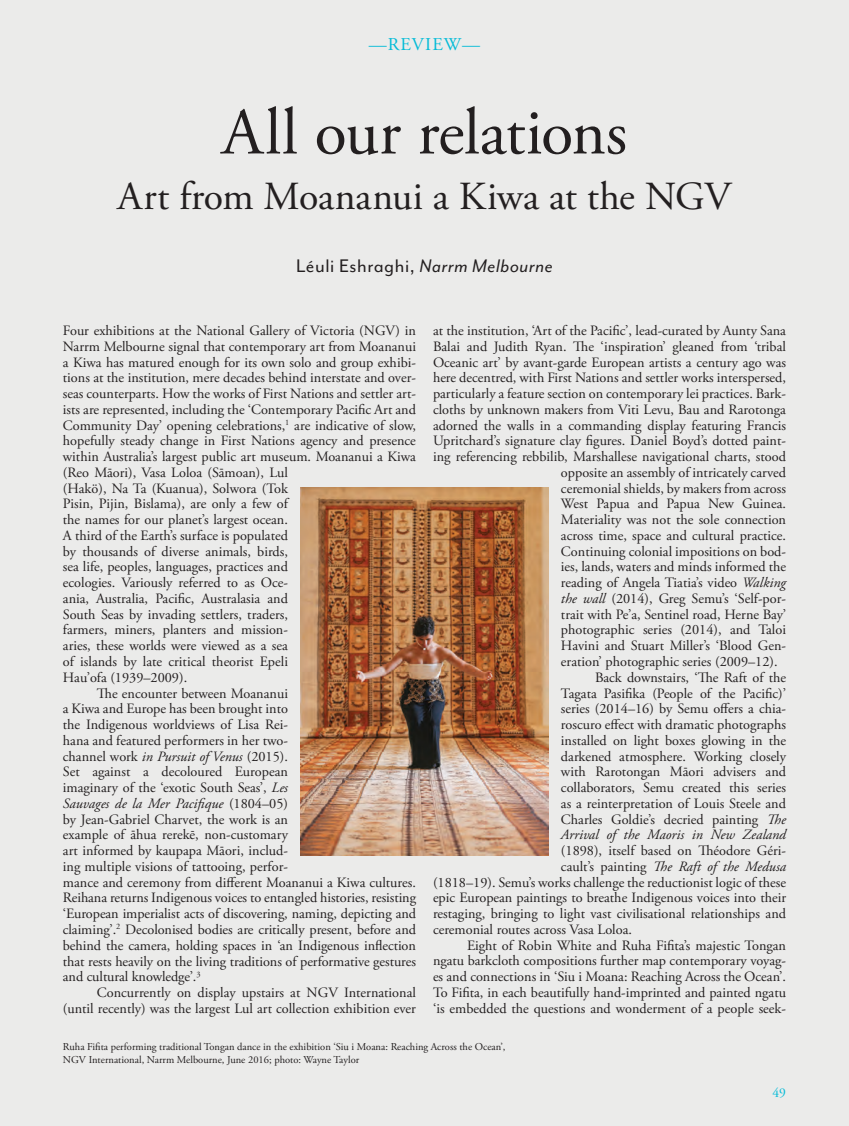
<style>
.page{position:relative;width:849px;height:1126px;background:#fff}
.page>*{position:absolute;margin:0;border:0;box-sizing:border-box;transform-origin:0 0}
.t1{font:66px "Adobe Garamond Pro";letter-spacing:-.01em;color:#231f20}
.t2{font:39.75px "Adobe Garamond Pro";letter-spacing:-.005em;color:#231f20}
.t3{font:21px "Mr Eaves Mod OT";letter-spacing:.025em;color:#231f20}
.t4{font:18px "Adobe Garamond Pro";letter-spacing:.065em;color:#03bbd7}
.t5{font:14.25px "Adobe Garamond Pro";color:#231f20}
.t6{font:italic 14.25px "Adobe Garamond Pro";color:#231f20}
.t7{font:13.5px "Adobe Garamond Pro";color:#03bbd7}
.t8{font:10.5px/12.6px "Adobe Garamond Pro";color:#231f20}
.s1{font-style:italic}
.s2{font-style:normal}
</style>
<div class="page">
<div style="left:0;top:0;width:849px;height:1125px;background:#ebebea"></div>
<img style="left:301px;top:487px;width:247px;height:367px">
<p class="t4" style="left:369px;top:34px;width:113px">—REVIEW—</p>
<h1 class="t1" style="left:222px;top:93px;width:407px">All our relations</h1>
<h2 class="t2" style="left:118px;top:172px;width:615px">Art from Moananui a Kiwa at the NGV</h2>
<h3 class="t3" style="left:296px;top:254px;width:258px">Léuli Eshraghi, <span class="s1">Narrm Melbourne</span></h3>
<p class="t5" style="left:433px;top:322px;width:354px">at the institution, ‘Art of the Pacific’, lead-curated by Aunty Sana</p>
<p class="t5" style="left:433px;top:337px;width:354px">Balai and Judith Ryan. The ‘inspiration’ gleaned from ‘tribal</p>
<p class="t5" style="left:433px;top:353px;width:354px">Oceanic art’ by avant-garde European artists a century ago was</p>
<p class="t5" style="left:433px;top:369px;width:354px">here decentred, with First Nations and settler works interspersed,</p>
<p class="t5" style="left:433px;top:385px;width:354px">particularly a feature section on contemporary lei practices. Bark-</p>
<p class="t5" style="left:433px;top:400px;width:354px">cloths by unknown makers from Viti Levu, Bau and Rarotonga</p>
<p class="t5" style="left:433px;top:416px;width:354px">adorned the walls in a commanding display featuring Francis</p>
<p class="t5" style="left:433px;top:432px;width:354px">Upritchard’s signature clay figures. Daniel Boyd’s dotted paint-</p>
<p class="t5" style="left:433px;top:448px;width:354px">ing referencing rebbilib, Marshallese navigational charts, stood</p>
<p class="t5" style="left:561px;top:463px;width:226px">opposite an assembly of intricately carved</p>
<p class="t5" style="left:561px;top:479px;width:226px">ceremonial shields, by makers from across</p>
<p class="t5" style="left:561px;top:495px;width:226px">West Papua and Papua New Guinea.</p>
<p class="t5" style="left:561px;top:511px;width:226px">Materiality was not the sole connection</p>
<p class="t5" style="left:561px;top:526px;width:226px">across time, space and cultural practice.</p>
<p class="t5" style="left:561px;top:542px;width:226px">Continuing colonial impositions on bod-</p>
<p class="t5" style="left:561px;top:558px;width:226px">ies, lands, waters and minds informed the</p>
<p class="t5" style="left:561px;top:574px;width:227px">reading of Angela Tiatia’s video <span class="s1">Walking</span></p>
<p class="t5" style="left:561px;top:589px;width:227px"><span class="s1">the wall</span> (2014), Greg Semu’s ‘Self-por-</p>
<p class="t5" style="left:561px;top:605px;width:227px">trait with Pe’a, Sentinel road, Herne Bay’</p>
<p class="t5" style="left:561px;top:621px;width:226px">photographic series (2014), and Taloi</p>
<p class="t5" style="left:561px;top:637px;width:226px">Havini and Stuart Miller’s ‘Blood Gen-</p>
<p class="t5" style="left:561px;top:652px;width:218px">eration’ photographic series (2009–12).</p>
<p class="t5" style="left:595px;top:668px;width:192px">Back downstairs, ‘The Raft of the</p>
<p class="t5" style="left:561px;top:684px;width:227px">Tagata Pasifika (People of the Pacific)’</p>
<p class="t5" style="left:561px;top:700px;width:227px">series (2014–16) by Semu offers a chia-</p>
<p class="t5" style="left:561px;top:715px;width:226px">roscuro effect with dramatic photographs</p>
<p class="t5" style="left:561px;top:731px;width:226px">installed on light boxes glowing in the</p>
<p class="t5" style="left:561px;top:747px;width:226px">darkened atmosphere. Working closely</p>
<p class="t5" style="left:561px;top:763px;width:227px">with Rarotongan Māori advisers and</p>
<p class="t5" style="left:561px;top:778px;width:226px">collaborators, Semu created this series</p>
<p class="t5" style="left:561px;top:794px;width:226px">as a reinterpretation of Louis Steele and</p>
<p class="t5" style="left:561px;top:810px;width:226px">Charles Goldie’s decried painting <span class="s1">The</span></p>
<p class="t6" style="left:561px;top:826px;width:226px">Arrival of the Maoris in New Zealand</p>
<p class="t5" style="left:561px;top:841px;width:226px">(1898), itself based on Théodore Géri-</p>
<p class="t6" style="left:561px;top:857px;width:226px"><span class="s2">cault’s painting</span> The Raft of the Medusa</p>
<p class="t5" style="left:433px;top:873px;width:354px">(1818–19). Semu’s works challenge the reductionist logic of these</p>
<p class="t5" style="left:433px;top:889px;width:354px">epic European paintings to breathe Indigenous voices into their</p>
<p class="t5" style="left:433px;top:904px;width:354px">restaging, bringing to light vast civilisational relationships and</p>
<p class="t5" style="left:433px;top:920px;width:200px">ceremonial routes across Vasa Loloa.</p>
<p class="t5" style="left:467px;top:936px;width:320px">Eight of Robin White and Ruha Fifita’s majestic Tongan</p>
<p class="t5" style="left:433px;top:952px;width:354px">ngatu barkcloth compositions further map contemporary voyag-</p>
<p class="t5" style="left:433px;top:967px;width:354px">es and connections in ‘Siu i Moana: Reaching Across the Ocean’.</p>
<p class="t5" style="left:433px;top:983px;width:354px">To Fifita, in each beautifully hand-imprinted and painted ngatu</p>
<p class="t5" style="left:433px;top:999px;width:354px">‘is embedded the questions and wonderment of a people seek-</p>
<p class="t8" style="left:63px;top:1040px;width:444px">Ruha Fifita performing traditional Tongan dance in the exhibition ‘Siu i Moana: Reaching Across the Ocean’,<br>NGV International, Narrm Melbourne, June 2016; photo: Wayne Taylor</p>
<p class="t5" style="left:63px;top:322px;width:354px">Four exhibitions at the National Gallery of Victoria (NGV) in</p>
<p class="t5" style="left:63px;top:337px;width:354px">Narrm Melbourne signal that contemporary art from Moananui</p>
<p class="t5" style="left:63px;top:353px;width:354px">a Kiwa has matured enough for its own solo and group exhibi-</p>
<p class="t5" style="left:63px;top:369px;width:354px">tions at the institution, mere decades behind interstate and over-</p>
<p class="t5" style="left:63px;top:385px;width:354px">seas counterparts. How the works of First Nations and settler art-</p>
<p class="t5" style="left:63px;top:400px;width:354px">ists are represented, including the ‘Contemporary Pacific Art and</p>
<p class="t5" style="left:63px;top:416px;width:354px">Community Day’ opening celebrations,<sup>1</sup> are indicative of slow,</p>
<p class="t5" style="left:63px;top:432px;width:354px">hopefully steady change in First Nations agency and presence</p>
<p class="t5" style="left:63px;top:448px;width:354px">within Australia’s largest public art museum. Moananui a Kiwa</p>
<p class="t5" style="left:63px;top:463px;width:226px">(Reo Māori), Vasa Loloa (Sāmoan), Lul</p>
<p class="t5" style="left:63px;top:479px;width:226px">(Hakö), Na Ta (Kuanua), Solwora (Tok</p>
<p class="t5" style="left:63px;top:495px;width:226px">Pisin, Pijin, Bislama), are only a few of</p>
<p class="t5" style="left:63px;top:511px;width:227px">the names for our planet’s largest ocean.</p>
<p class="t5" style="left:63px;top:526px;width:227px">A third of the Earth’s surface is populated</p>
<p class="t5" style="left:63px;top:542px;width:227px">by thousands of diverse animals, birds,</p>
<p class="t5" style="left:63px;top:558px;width:226px">sea life, peoples, languages, practices and</p>
<p class="t5" style="left:63px;top:574px;width:226px">ecologies. Variously referred to as Oce-</p>
<p class="t5" style="left:63px;top:589px;width:226px">ania, Australia, Pacific, Australasia and</p>
<p class="t5" style="left:63px;top:605px;width:226px">South Seas by invading settlers, traders,</p>
<p class="t5" style="left:63px;top:621px;width:226px">farmers, miners, planters and mission-</p>
<p class="t5" style="left:63px;top:637px;width:226px">aries, these worlds were viewed as a sea</p>
<p class="t5" style="left:63px;top:652px;width:227px">of islands by late critical theorist Epeli</p>
<p class="t5" style="left:63px;top:668px;width:126px">Hau’ofa (1939–2009).</p>
<p class="t5" style="left:97px;top:684px;width:192px">The encounter between Moananui</p>
<p class="t5" style="left:63px;top:700px;width:226px">a Kiwa and Europe has been brought into</p>
<p class="t5" style="left:63px;top:715px;width:227px">the Indigenous worldviews of Lisa Rei-</p>
<p class="t5" style="left:63px;top:731px;width:226px">hana and featured performers in her two-</p>
<p class="t5" style="left:63px;top:747px;width:226px">channel work <span class="s1">in Pursuit of Venus</span> (2015).</p>
<p class="t5" style="left:63px;top:763px;width:226px">Set against a decoloured European</p>
<p class="t5" style="left:63px;top:778px;width:226px">imaginary of the ‘exotic South Seas’, <span class="s1">Les</span></p>
<p class="t6" style="left:63px;top:794px;width:227px">Sauvages de la Mer Pacifique <span class="s2">(1804–05)</span></p>
<p class="t5" style="left:63px;top:810px;width:226px">by Jean-Gabriel Charvet, the work is an</p>
<p class="t5" style="left:63px;top:826px;width:226px">example of āhua rerekē, non-customary</p>
<p class="t5" style="left:63px;top:841px;width:226px">art informed by kaupapa Māori, includ-</p>
<p class="t5" style="left:63px;top:857px;width:226px">ing multiple visions of tattooing, perfor-</p>
<p class="t5" style="left:63px;top:873px;width:354px">mance and ceremony from different Moananui a Kiwa cultures.</p>
<p class="t5" style="left:63px;top:889px;width:354px">Reihana returns Indigenous voices to entangled histories, resisting</p>
<p class="t5" style="left:63px;top:904px;width:354px">‘European imperialist acts of discovering, naming, depicting and</p>
<p class="t5" style="left:63px;top:920px;width:354px">claiming’.<sup>2</sup> Decolonised bodies are critically present, before and</p>
<p class="t5" style="left:63px;top:936px;width:354px">behind the camera, holding spaces in ‘an Indigenous inflection</p>
<p class="t5" style="left:63px;top:952px;width:354px">that rests heavily on the living traditions of performative gestures</p>
<p class="t5" style="left:63px;top:967px;width:139px">and cultural knowledge’.<sup>3</sup></p>
<p class="t5" style="left:97px;top:983px;width:320px">Concurrently on display upstairs at NGV International</p>
<p class="t5" style="left:63px;top:999px;width:354px">(until recently) was the largest Lul art collection exhibition ever</p>
<p class="t7" style="left:772px;top:1083px;width:15px">49</p>
</div>
